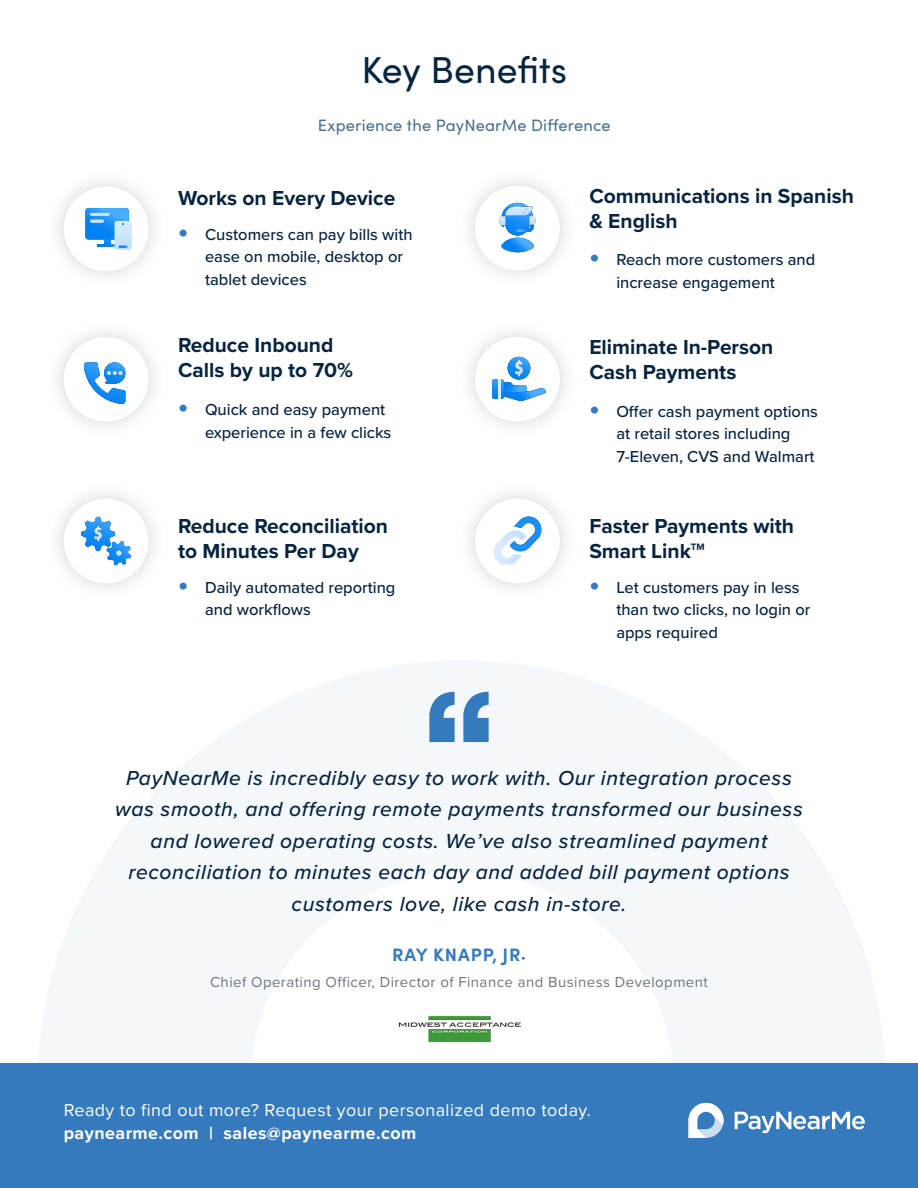
<style>
.page{position:relative;width:918px;height:1188px;background:#fff}
.page>*{position:absolute;margin:0;border:0;box-sizing:border-box;transform-origin:0 0}
.t1{font:37.5px "Sofia Pro";letter-spacing:-.005em;color:#072441}
.t2{font:italic 500 21px/31.5px "Proxima Nova";letter-spacing:.03em;color:#072441;text-align:center}
.t3{font:700 21px/25.2px "Proxima Nova";color:#072441}
.t4{font:700 18px "Sofia Pro";letter-spacing:.05em;color:#367abe}
.t5{font:17.85px "Proxima Nova";letter-spacing:.025em;color:#fff}
.t6{font:700 17.85px "Proxima Nova";letter-spacing:.025em;color:#fff}
.t7{font:500 16.5px/22.5px "Proxima Nova";color:#072441}
.t8{font:16.5px "Sofia Pro";letter-spacing:.01em;color:#49718d}
.t9{font:15px "Proxima Nova";letter-spacing:.03em;color:#6b757f}
.s1{font-family:"Proxima Nova Extrabld";font-weight:400;font-size:28.5px;color:#367abe}
</style>
<div class="page">
<svg style="left:57px;top:180px;width:98px;height:98px;fill:#f6f7f8"></svg>
<div style="left:64px;top:186px;width:85px;height:85px;background:#fff;border-radius:50%"></div>
<svg style="left:469px;top:179px;width:98px;height:98px;fill:#f6f7f8"></svg>
<div style="left:475px;top:186px;width:85px;height:85px;background:#fff;border-radius:50%"></div>
<svg style="left:57px;top:331px;width:98px;height:97px;fill:#f6f7f8"></svg>
<div style="left:64px;top:337px;width:85px;height:85px;background:#fff;border-radius:50%"></div>
<svg style="left:469px;top:331px;width:98px;height:97px;fill:#f6f7f8"></svg>
<div style="left:475px;top:337px;width:85px;height:85px;background:#fff;border-radius:50%"></div>
<svg style="left:57px;top:492px;width:98px;height:98px;fill:#f6f7f8"></svg>
<div style="left:64px;top:499px;width:85px;height:84px;background:#fff;border-radius:50%"></div>
<svg style="left:469px;top:492px;width:98px;height:98px;fill:#f6f7f8"></svg>
<div style="left:475px;top:499px;width:85px;height:84px;background:#fff;border-radius:50%"></div>
<svg style="left:499px;top:203px;width:36px;height:49px"></svg>
<img style="left:516px;top:225px;width:17px;height:7px">
<svg style="left:84px;top:362px;width:41px;height:42px"></svg>
<svg style="left:85px;top:208px;width:46px;height:42px;background:#6cb7f8"></svg>
<svg style="left:504px;top:388px;width:42px;height:13px"></svg>
<img style="left:504px;top:382px;width:23px;height:10px">
<img style="left:492px;top:379px;width:12px;height:20px">
<hr style="left:498px;top:379px;width:3px;height:20px;background:#d9edfc">
<img style="left:508px;top:357px;width:22px;height:22px">
<img style="left:515px;top:360px;width:8px;height:16px">
<svg style="left:81px;top:517px;width:50px;height:48px"></svg>
<img style="left:94px;top:526px;width:8px;height:15px">
<svg style="left:494px;top:516px;width:48px;height:49px"></svg>
<img style="left:495px;top:531px;width:31px;height:33px">
<div style="left:0;top:1064px;width:918px;height:124px;background:#367abe"></div>
<svg style="left:688px;top:1103px;width:36px;height:35px"></svg>
<svg style="left:735px;top:1112px;width:130px;height:21px"></svg>
<svg style="left:429px;top:692px;width:26px;height:50px"></svg>
<svg style="left:463px;top:692px;width:26px;height:50px"></svg>
<img style="left:398px;top:1015px;width:123px;height:28px">
<p class="t1" style="left:361px;top:43px;width:207px">Key Benefits</p>
<p class="t8" style="left:318px;top:113px;width:294px">Experience the PayNearMe Difference</p>
<p class="t3" style="left:178px;top:184px;width:219px">Works on Every Device</p>
<p class="t3" style="left:589px;top:183px;width:266px">Communications in Spanish &amp; English</p>
<p class="t7" style="left:205px;top:222px;width:209px;text-indent:-27px"><span class="s1">•</span> Customers can pay bills with ease on mobile, desktop or tablet devices</p>
<p class="t7" style="left:616px;top:248px;width:200px;text-indent:-27px"><span class="s1">•</span> Reach more customers and increase engagement</p>
<p class="t3" style="left:178px;top:332px;width:177px">Reduce Inbound<br>Calls by up to 70%</p>
<p class="t3" style="left:589px;top:333px;width:186px">Eliminate In-Person<br>Cash Payments</p>
<p class="t7" style="left:205px;top:398px;width:188px;text-indent:-27px"><span class="s1">•</span> Quick and easy payment experience in a few clicks</p>
<p class="t7" style="left:616px;top:400px;width:203px;text-indent:-27px"><span class="s1">•</span> Offer cash payment options at retail stores including<br>7-Eleven, CVS and Walmart</p>
<p class="t3" style="left:178px;top:513px;width:212px">Reduce Reconciliation to Minutes Per Day</p>
<p class="t3" style="left:589px;top:513px;width:206px">Faster Payments with<br>Smart Link<sup>TM</sup></p>
<p class="t7" style="left:205px;top:576px;width:192px;text-indent:-27px"><span class="s1">•</span> Daily automated reporting and workflows</p>
<p class="t7" style="left:616px;top:576px;width:196px;text-indent:-27px"><span class="s1">•</span> Let customers pay in less than two clicks, no login or apps required</p>
<p class="t2" style="left:115px;top:761px;width:689px">PayNearMe is incredibly easy to work with. Our integration process was smooth, and offering remote payments transformed our business and lowered operating costs. We’ve also streamlined payment reconciliation to minutes each day and added bill payment options customers love, like cash in-store.</p>
<p class="t4" style="left:392px;top:941px;width:135px">RAY KNAPP, JR.</p>
<p class="t9" style="left:210px;top:970px;width:499px">Chief Operating Officer, Director of Finance and Business Development</p>
<p class="t5" style="left:64px;top:1096px;width:529px">Ready to find out more? Request your personalized demo today.</p>
<p class="t6" style="left:64px;top:1120px;width:354px">paynearme.com | sales@paynearme.com</p>
</div>
